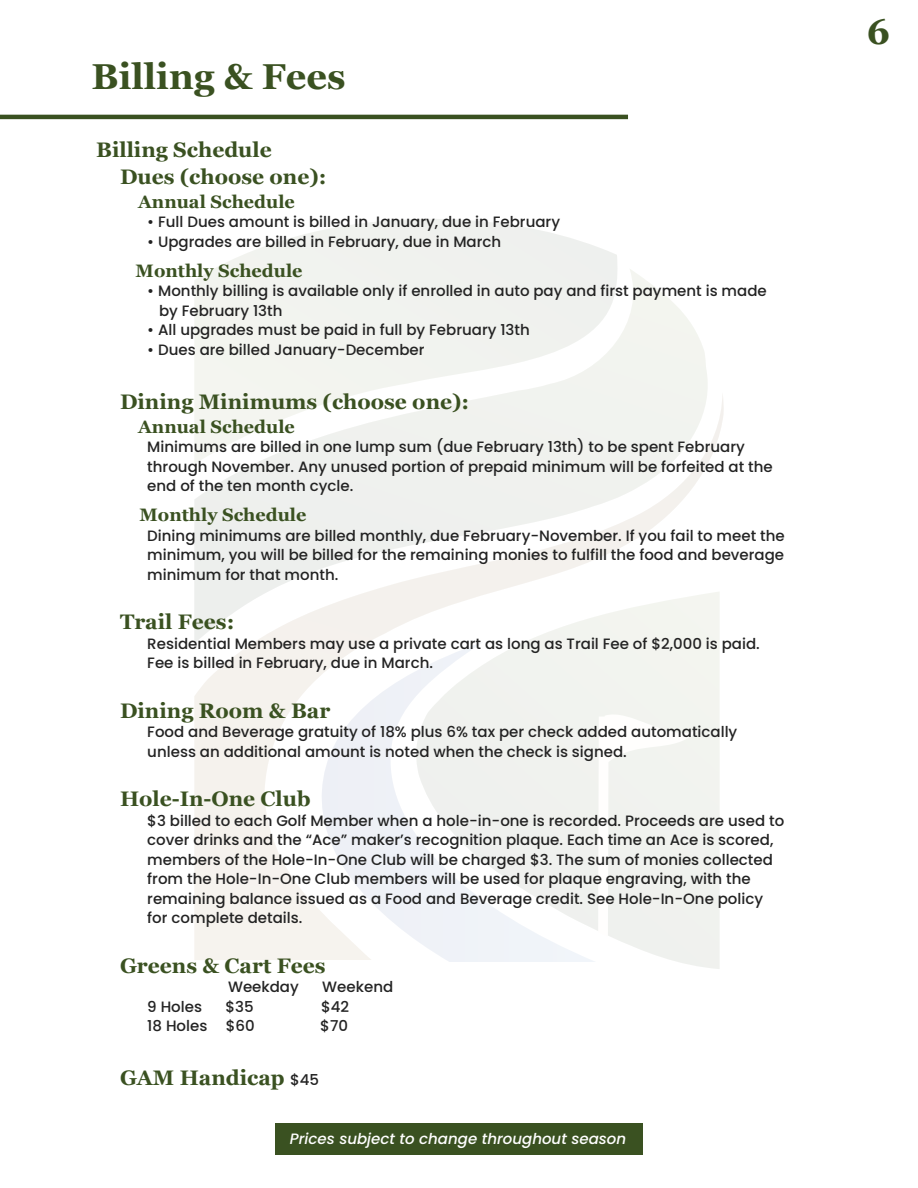
<style>
.page{position:relative;width:918px;height:1188px;background:#fff}
.page>*{position:absolute;margin:0;border:0;box-sizing:border-box;transform-origin:0 0}
.t1{font:700 36px "Georgia";color:#3a5121}
.t2{font:700 21px "Georgia";color:#3a5121}
.t3{font:700 18px "Georgia";color:#3a5121}
.t4{font:500 15px/19.5px "Poppins";color:#232323}
.t5{font:italic 500 15px "Poppins";color:#fff}
.s1{font-family:"Poppins";font-weight:500;font-size:15px;color:#232323}
</style>
<div class="page">
<svg style="left:194px;top:396px;width:530px;height:564px"></svg>
<svg style="left:194px;top:269px;width:521px;height:375px"></svg>
<svg style="left:194px;top:219px;width:424px;height:245px"></svg>
<svg style="left:598px;top:708px;width:100px;height:229px"></svg>
<div style="left:275px;top:1124px;width:368px;height:31px;background:#3a5121"></div>
<hr style="left:0;top:115px;width:628px;height:4px;background:#3a5121">
<h1 class="t1" style="left:92px;top:49px;width:255px">Billing &amp; Fees</h1>
<h2 class="t2" style="left:96px;top:134px;width:177px">Billing Schedule</h2>
<h2 class="t2" style="left:120px;top:161px;width:208px">Dues (choose one):</h2>
<p class="t3" style="left:138px;top:188px;width:158px">Annual Schedule</p>
<p class="t4" style="left:147px;top:213px;width:414px">• Full Dues amount is billed in January, due in February</p>
<p class="t4" style="left:147px;top:232px;width:355px">• Upgrades are billed in February, due in March</p>
<p class="t3" style="left:136px;top:257px;width:168px">Monthly Schedule</p>
<p class="t4" style="left:159px;top:282px;width:609px;text-indent:-12px">• Monthly billing is available only if enrolled in auto pay and first payment is made by February 13th</p>
<p class="t4" style="left:147px;top:321px;width:384px">• All upgrades must be paid in full by February 13th</p>
<p class="t4" style="left:147px;top:340px;width:279px">• Dues are billed January-December</p>
<h2 class="t2" style="left:120px;top:386px;width:351px">Dining Minimums (choose one):</h2>
<p class="t3" style="left:138px;top:413px;width:158px">Annual Schedule</p>
<p class="t4" style="left:147px;top:438px;width:627px">Minimums are billed in one lump sum (due February 13th) to be spent February through November. Any unused portion of prepaid minimum will be forfeited at the end of the ten month cycle.</p>
<p class="t3" style="left:140px;top:502px;width:168px">Monthly Schedule</p>
<p class="t4" style="left:147px;top:526px;width:639px;text-align:justify">Dining minimums are billed monthly, due February-November. If you fail to meet the minimum, you will be billed for the remaining monies to fulfill the food and beverage minimum for that month.</p>
<h2 class="t2" style="left:120px;top:606px;width:116px">Trail Fees:</h2>
<p class="t4" style="left:147px;top:634px;width:614px">Residential Members may use a private cart as long as Trail Fee of $2,000 is paid.<br>Fee is billed in February, due in March.</p>
<h2 class="t2" style="left:120px;top:695px;width:212px">Dining Room &amp; Bar</h2>
<p class="t4" style="left:147px;top:723px;width:592px">Food and Beverage gratuity of 18% plus 6% tax per check added automatically unless an additional amount is noted when the check is signed.</p>
<h2 class="t2" style="left:120px;top:783px;width:192px">Hole-In-One Club</h2>
<p class="t4" style="left:147px;top:811px;width:638px">$3 billed to each Golf Member when a hole-in-one is recorded. Proceeds are used to cover drinks and the “Ace” maker’s recognition plaque. Each time an Ace is scored, members of the Hole-In-One Club will be charged $3. The sum of monies collected from the Hole-In-One Club members will be used for plaque engraving, with the remaining balance issued as a Food and Beverage credit. See Hole-In-One policy for complete details.</p>
<h2 class="t2" style="left:120px;top:950px;width:207px">Greens &amp; Cart Fees</h2>
<p class="t4" style="left:228px;top:978px;width:72px">Weekday</p>
<p class="t4" style="left:322px;top:978px;width:72px">Weekend</p>
<p class="t4" style="left:147px;top:997px;width:56px">9 Holes</p>
<p class="t4" style="left:226px;top:997px;width:30px">$35</p>
<p class="t4" style="left:321px;top:997px;width:30px">$42</p>
<p class="t4" style="left:147px;top:1017px;width:109px">18 Holes $60</p>
<p class="t4" style="left:320px;top:1017px;width:29px">$70</p>
<h2 class="t2" style="left:120px;top:1062px;width:201px">GAM Handicap <span class="s1">$45</span></h2>
<p class="t5" style="left:290px;top:1130px;width:338px">Prices subject to change throughout season</p>
<h1 class="t1" style="left:867px;top:5px;width:25px">6</h1>
</div>
